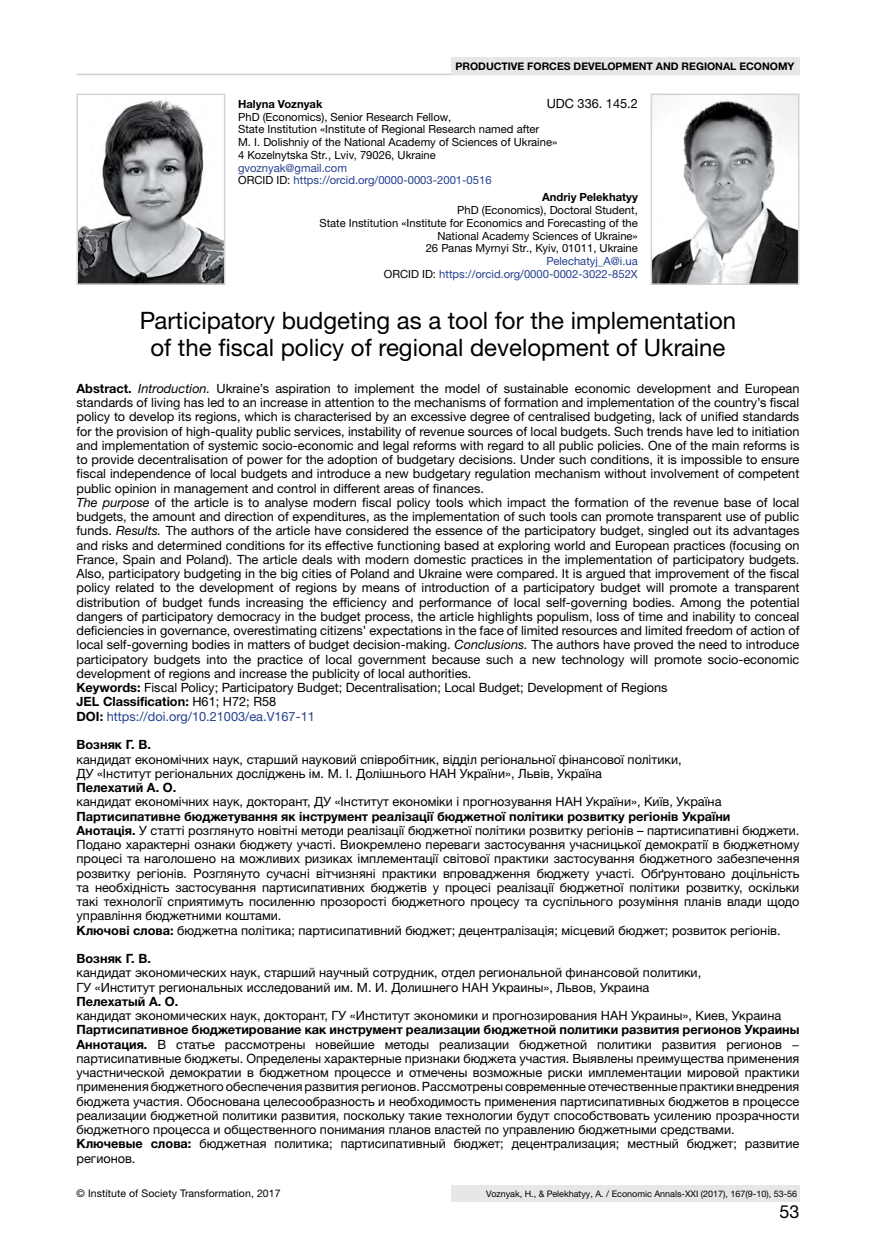
<style>
.page{position:relative;width:876px;height:1246px;background:#fff}
.page>*{position:absolute;margin:0;border:0;box-sizing:border-box;transform-origin:0 0}
.Заголовок_2016{font:24px "Helvetica Neue LTW1 G";color:#000}
.Литература_англ_2016{font:18px "Helvetica Neue LTW1 G";color:#000}
.Анотация_англ_2016{font:12.75px/14.2px "Helvetica Neue LTW1 G";color:#000;text-align:justify}
.Анотация_англ_2016-2{font:700 12.75px "Helvetica Neue LTW1 G";color:#000}
.Анотация_англ_2016-3{font:12.75px "Helvetica Neue LTW1 G";color:#25408f}
.Посада_2016{font:11.25px/12.8px "Helvetica Neue LTW1 G";color:#000;text-align:right}
.Посада_2016-2{font:11.25px "Helvetica Neue LTW1 G";color:#25408f}
.Посада_2016-3{font:700 11.25px "Helvetica Neue LTW1 G";color:#000}
.t1{font:700 10.5px "Helvetica Neue LTW1 G";color:#000}
.t2{font:10.5px "Helvetica Neue LTW1 G";letter-spacing:.01em;color:#000}
.t3{font:9px "Helvetica Neue LTW1 G";color:#000}
.s1{color:#000}
.s2{font-weight:700}
.s3{font-style:italic}
.s4{font-weight:400}
.s5{font-weight:700;color:#000}
</style>
<div class="page">
<hr style="left:77px;top:74px;width:722px;height:1px;background:#000">
<div style="left:451px;top:57px;width:348px;height:17px;background:#e6e7e8"></div>
<div style="left:451px;top:1185px;width:348px;height:17px;background:#e6e7e8"></div>
<img style="left:80px;top:100px;width:142px;height:182px">
<div style="left:77px;top:94px;width:148px;height:191px;border:2px solid #d1d3d4"></div>
<img style="left:654px;top:97px;width:142px;height:185px">
<div style="left:651px;top:94px;width:148px;height:191px;border:2px solid #d1d3d4"></div>
<p class="t1" style="left:456px;top:59px;width:341px">PRODUCTIVE FORCES DEVELOPMENT AND REGIONAL ECONOMY</p>
<p class="Анотация_англ_2016" style="left:547px;top:96px;width:93px">UDC 336. 145.2</p>
<p class="Посада_2016-3" style="left:238px;top:97px;width:86px">Halyna Voznyak</p>
<p class="Посада_2016" style="left:238px;top:110px;width:215px">PhD (Economics), Senior Research Fellow,</p>
<p class="Посада_2016" style="left:238px;top:123px;width:303px">State Institution «Institute of Regional Research named after</p>
<p class="Посада_2016" style="left:238px;top:136px;width:321px">M. I. Dolishniy of the National Academy of Sciences of Ukraine»</p>
<p class="Посада_2016" style="left:238px;top:148px;width:199px">4 Kozelnytska Str., Lviv, 79026, Ukraine</p>
<p class="Посада_2016-2" style="left:238px;top:161px;width:110px">gvoznyak@gmail.com</p>
<p class="Посада_2016-2" style="left:238px;top:173px;width:255px"><span class="s1">ORCID ID:</span> https://orcid.org/0000-0003-2001-0516</p>
<p class="Посада_2016-3" style="left:542px;top:190px;width:97px">Andriy Pelekhatyy</p>
<p class="Посада_2016" style="left:457px;top:204px;width:182px">PhD (Economics), Doctoral Student,</p>
<p class="Посада_2016" style="left:319px;top:216px;width:320px">State Institution «Institute for Economics and Forecasting of the<br>National Academy Sciences of Ukraine»</p>
<p class="Посада_2016" style="left:426px;top:242px;width:214px">26 Panas Myrnyi Str., Kyiv, 01011, Ukraine</p>
<p class="Посада_2016-2" style="left:547px;top:254px;width:93px">Pelechatyj_A@i.ua</p>
<p class="Посада_2016-2" style="left:384px;top:267px;width:256px"><span class="s1">ORCID ID:</span> https://orcid.org/0000-0002-3022-852X</p>
<p class="Заголовок_2016" style="left:140px;top:306px;width:598px">Participatory budgeting as a tool for the implementation</p>
<p class="Заголовок_2016" style="left:150px;top:333px;width:577px">of the fiscal policy of regional development of Ukraine</p>
<p class="Анотация_англ_2016" style="left:77px;top:381px;width:724px"><span class="s2">Abstract.</span> <span class="s3">Introduction.</span> Ukraine’s aspiration to implement the model of sustainable economic development and European standards of living has led to an increase in attention to the mechanisms of formation and implementation of the country’s fiscal policy to develop its regions, which is characterised by an excessive degree of centralised budgeting, lack of unified standards for the provision of high-quality public services, instability of revenue sources of local budgets. Such trends have led to initiation and implementation of systemic socio-economic and legal reforms with regard to all public policies. One of the main reforms is to provide decentralisation of power for the adoption of budgetary decisions. Under such conditions, it is impossible to ensure fiscal independence of local budgets and introduce a new budgetary regulation mechanism without involvement of competent public opinion in management and control in different areas of finances.</p>
<p class="Анотация_англ_2016" style="left:77px;top:495px;width:724px"><span class="s3">The purpose</span> of the article is to analyse modern fiscal policy tools which impact the formation of the revenue base of local budgets, the amount and direction of expenditures, as the implementation of such tools can promote transparent use of public funds. <span class="s3">Results.</span> The authors of the article have considered the essence of the participatory budget, singled out its advantages and risks and determined conditions for its effective functioning based at exploring world and European practices (focusing on France, Spain and Poland). The article deals with modern domestic practices in the implementation of participatory budgets.<br>Also, participatory budgeting in the big cities of Poland and Ukraine were compared. It is argued that improvement of the fiscal policy related to the development of regions by means of introduction of a participatory budget will promote a transparent distribution of budget funds increasing the efficiency and performance of local self-governing bodies. Among the potential dangers of participatory democracy in the budget process, the article highlights populism, loss of time and inability to conceal deficiencies in governance, overestimating citizens’ expectations in the face of limited resources and limited freedom of action of local self-governing bodies in matters of budget decision-making. <span class="s3">Conclusions.</span> The authors have proved the need to introduce participatory budgets into the practice of local government because such a new technology will promote socio-economic development of regions and increase the publicity of local authorities.</p>
<p class="Анотация_англ_2016" style="left:77px;top:680px;width:593px"><span class="s2">Keywords:</span> Fiscal Policy; Participatory Budget; Decentralisation; Local Budget; Development of Regions</p>
<p class="Анотация_англ_2016-2" style="left:77px;top:694px;width:201px">JEL Classification: <span class="s4">H61; H72; R58</span></p>
<p class="Анотация_англ_2016-3" style="left:77px;top:708px;width:240px"><span class="s5">DOI:</span> https://doi.org/10.21003/ea.V167-11</p>
<p class="Анотация_англ_2016-2" style="left:77px;top:737px;width:76px">Возняк Г. В.</p>
<p class="Анотация_англ_2016" style="left:77px;top:752px;width:607px">кандидат економічних наук, старший науковий співробітник, відділ регіональної фінансової політики,</p>
<p class="Анотация_англ_2016" style="left:77px;top:766px;width:527px">ДУ «Інститут регіональних досліджень ім. М. I. Долішнього НАН України», Львів, Україна</p>
<p class="Анотация_англ_2016-2" style="left:77px;top:780px;width:101px">Пелехатий А. О.</p>
<p class="Анотация_англ_2016" style="left:77px;top:794px;width:646px">кандидат економічних наук, докторант, ДУ «Інститут економіки і прогнозування НАН України», Київ, Україна</p>
<p class="Анотация_англ_2016-2" style="left:77px;top:808px;width:655px">Партисипативне бюджетування як інструмент реалізації бюджетної політики розвитку регіонів України</p>
<p class="Анотация_англ_2016" style="left:77px;top:823px;width:724px"><span class="s2">Анотація.</span> У статті розглянуто новітні методи реалізації бюджетної політики розвитку регіонів – партисипативні бюджети.<br>Подано характерні ознаки бюджету участі. Виокремлено переваги застосування учасницької демократії в бюджетному процесі та наголошено на можливих ризиках імплементації світової практики застосування бюджетного забезпечення розвитку регіонів. Розглянуто сучасні вітчизняні практики впровадження бюджету участі. Обґрунтовано доцільність та необхідність застосування партисипативних бюджетів у процесі реалізації бюджетної політики розвитку, оскільки такі технології сприятимуть посиленню прозорості бюджетного процесу та суспільного розуміння планів влади щодо управління бюджетними коштами.</p>
<p class="Анотация_англ_2016" style="left:77px;top:923px;width:705px"><span class="s2">Ключові слова:</span> бюджетна політика; партисипативний бюджет; децентралізація; місцевий бюджет; розвиток регіонів.</p>
<p class="Анотация_англ_2016-2" style="left:77px;top:951px;width:76px">Возняк Г. В.</p>
<p class="Анотация_англ_2016" style="left:77px;top:965px;width:626px">кандидат экономических наук, старший научный сотрудник, отдел региональной финансовой политики,</p>
<p class="Анотация_англ_2016" style="left:77px;top:980px;width:574px">ГУ «Институт региональных исследований им. М. И. Долишнего НАН Украины», Львов, Украина</p>
<p class="Анотация_англ_2016-2" style="left:77px;top:993px;width:103px">Пелехатый А. О.</p>
<p class="Анотация_англ_2016" style="left:77px;top:1008px;width:706px">кандидат экономических наук, докторант, ГУ «Институт экономики и прогнозирования НАН Украины», Киев, Украина</p>
<p class="Анотация_англ_2016-2" style="left:77px;top:1022px;width:724px">Партисипативное бюджетирование как инструмент реализации бюджетной политики развития регионов Украины</p>
<p class="Анотация_англ_2016" style="left:77px;top:1037px;width:724px"><span class="s2">Аннотация.</span> В статье рассмотрены новейшие методы реализации бюджетной политики развития регионов − партисипативные бюджеты. Определены характерные признаки бюджета участия. Выявлены преимущества применения участнической демократии в бюджетном процессе и отмечены возможные риски имплементации мировой практики применения бюджетного обеспечения развития регионов. Рассмотрены современные отечественные практики внедрения бюджета участия. Обоснована целесообразность и необходимость применения партисипативных бюджетов в процессе реализации бюджетной политики развития, поскольку такие технологии будут способствовать усилению прозрачности бюджетного процесса и общественного понимания планов властей по управлению бюджетными средствами.</p>
<p class="Анотация_англ_2016" style="left:77px;top:1137px;width:724px"><span class="s2">Ключевые слова:</span> бюджетная политика; партисипативный бюджет; децентрализация; местный бюджет; развитие регионов.</p>
<p class="t2" style="left:77px;top:1187px;width:206px">© Institute of Society Transformation, 2017</p>
<p class="t3" style="left:486px;top:1188px;width:313px">Voznyak, H., &amp; Pelekhatyy, A. / Economic Annals-XXI (2017), 167(9-10), 53-56</p>
<p class="Литература_англ_2016" style="left:779px;top:1200px;width:22px">53</p>
</div>
